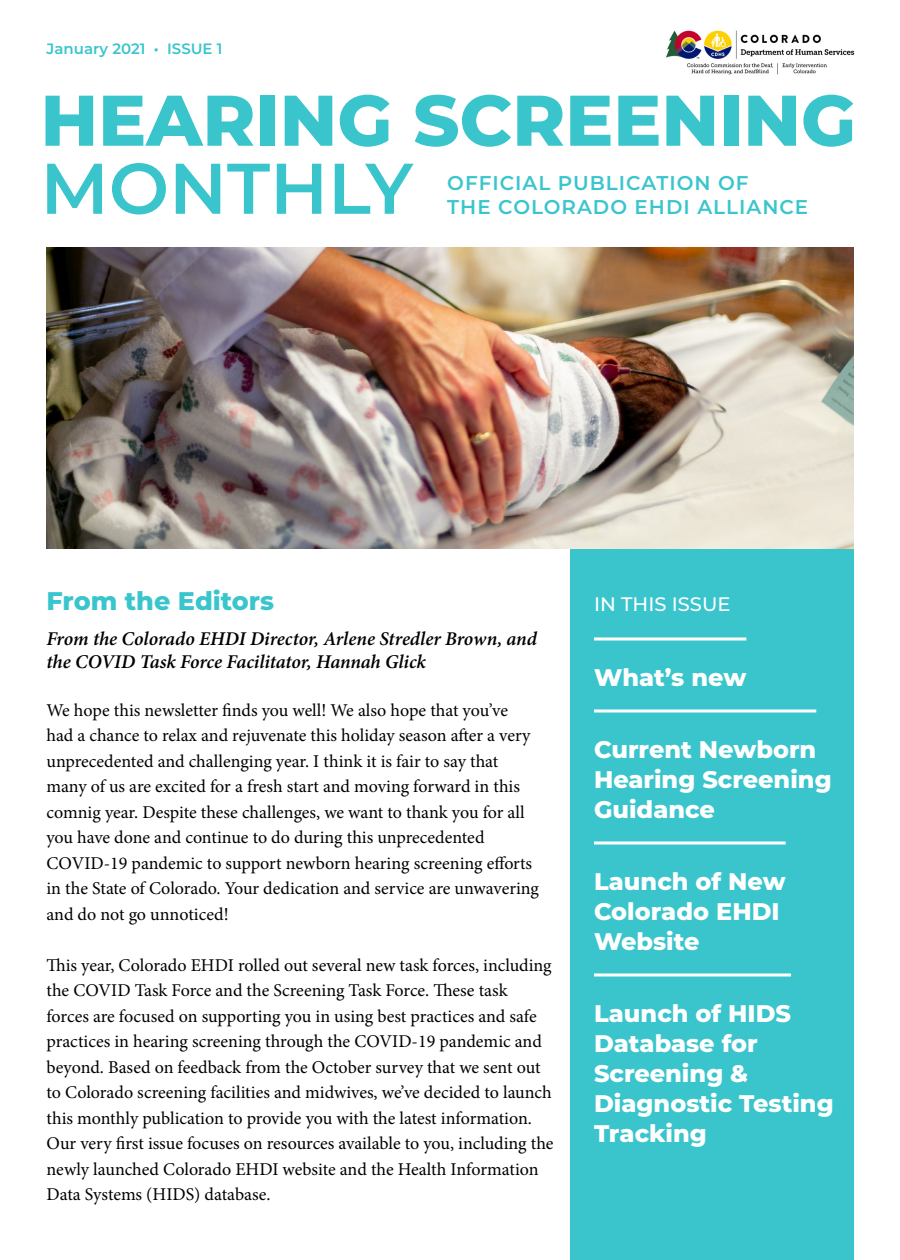
<style>
.page{position:relative;width:900px;height:1260px;background:#fff}
.page>*{position:absolute;margin:0;border:0;box-sizing:border-box;transform-origin:0 0}
.t1{font:800 71.55px "Montserrat";color:#3ac5cd}
.t2{font:600 71.55px "Montserrat";color:#3ac5cd}
.t3{font:800 25.5px "Montserrat";color:#3ac5cd}
.t4{font:800 24px/30px "Montserrat";color:#fff}
.t5{font:600 19.95px/23.2px "Montserrat";letter-spacing:.05em;color:#3ac5cd}
.t6{font:italic 600 19.5px/23.4px "Minion Pro";letter-spacing:-.005em;color:#000}
.t7{font:500 19.5px "Montserrat";color:#fff}
.t8{font:18px/25.5px "Minion Pro";color:#000}
.t9{font:600 15px "Montserrat";color:#3ac5cd}
</style>
<div class="page">
<img style="left:666px;top:30px;width:189px;height:45px">
<div style="left:570px;top:543px;width:283px;height:717px;background:#3ac5cd"></div>
<img style="left:47px;top:248px;width:806px;height:301px">
<hr style="left:594px;top:638px;width:152px;height:2px;background:#fff">
<hr style="left:594px;top:710px;width:222px;height:2px;background:#fff">
<hr style="left:594px;top:842px;width:192px;height:2px;background:#fff">
<hr style="left:594px;top:974px;width:197px;height:2px;background:#fff">
<p class="t9" style="left:46px;top:38px;width:178px">January 2021 • ISSUE 1</p>
<h1 class="t1" style="left:40px;top:68px;width:817px">HEARING SCREENING</h1>
<h1 class="t2" style="left:40px;top:138px;width:374px">MONTHLY</h1>
<p class="t5" style="left:447px;top:171px;width:362px">OFFICIAL PUBLICATION OF<br>THE COLORADO EHDI ALLIANCE</p>
<h2 class="t3" style="left:46px;top:582px;width:229px">From the Editors</h2>
<p class="t6" style="left:46px;top:627px;width:492px">From the Colorado EHDI Director, Arlene Stredler Brown, and the COVID Task Force Facilitator, Hannah Glick</p>
<p class="t8" style="left:46px;top:697px;width:494px">We hope this newsletter finds you well! We also hope that you’ve had a chance to relax and rejuvenate this holiday season after a very unprecedented and challenging year. I think it is fair to say that many of us are excited for a fresh start and moving forward in this comnig year. Despite these challenges, we want to thank you for all you have done and continue to do during this unprecedented COVID-19 pandemic to support newborn hearing screening efforts in the State of Colorado. Your dedication and service are unwavering and do not go unnoticed!</p>
<p class="t8" style="left:46px;top:952px;width:509px">This year, Colorado EHDI rolled out several new task forces, including the COVID Task Force and the Screening Task Force. These task forces are focused on supporting you in using best practices and safe practices in hearing screening through the COVID-19 pandemic and beyond. Based on feedback from the October survey that we sent out to Colorado screening facilities and midwives, we’ve decided to launch this monthly publication to provide you with the latest information.<br>Our very first issue focuses on resources available to you, including the newly launched Colorado EHDI website and the Health Information Data Systems (HIDS) database.</p>
<p class="t7" style="left:594px;top:591px;width:138px">IN THIS ISSUE</p>
<h3 class="t4" style="left:594px;top:661px;width:154px">What’s new</h3>
<h3 class="t4" style="left:594px;top:733px;width:239px">Current Newborn<br>Hearing Screening<br>Guidance</h3>
<h3 class="t4" style="left:594px;top:865px;width:193px">Launch of New<br>Colorado EHDI<br>Website</h3>
<h3 class="t4" style="left:594px;top:997px;width:241px">Launch of HIDS<br>Database for<br>Screening &amp;<br>Diagnostic Testing<br>Tracking</h3>
</div>
